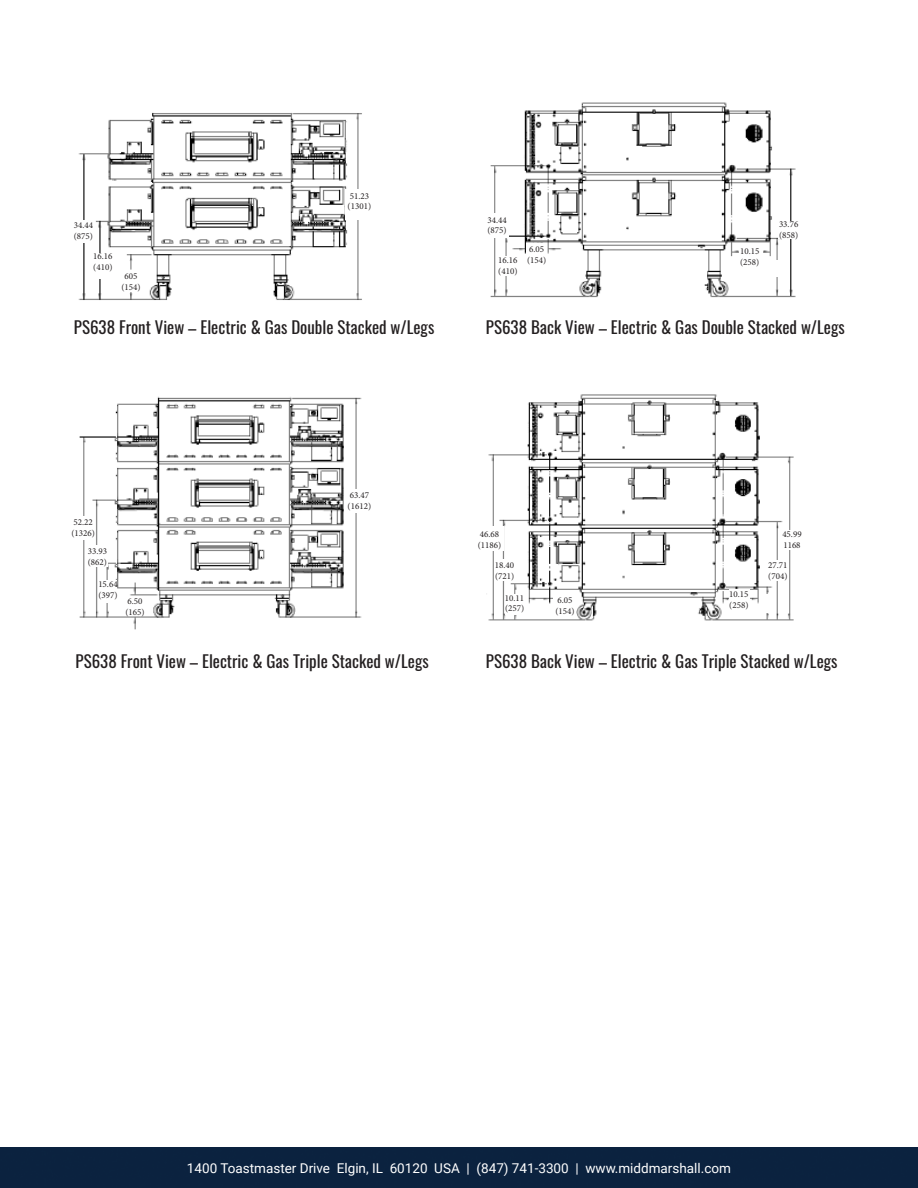
<style>
.page{position:relative;width:918px;height:1188px;background:#fff}
.page>*{position:absolute;margin:0;border:0;box-sizing:border-box;transform-origin:0 0}
.t1{font:16.95px "Oswald";color:#231f20}
.t2{font:13.5px "Roboto";color:#fff}
.t3{font:9px/10.8px "Minion Pro";color:#231f20}
</style>
<div class="page">
<div style="left:0;top:1147px;width:918px;height:41px;background:#0b223f"></div>
<img style="left:78px;top:112px;width:284px;height:188px">
<img style="left:490px;top:102px;width:306px;height:196px">
<img style="left:79px;top:396px;width:283px;height:234px">
<img style="left:486px;top:394px;width:308px;height:227px">
<div style="left:72px;top:220px;width:23px;height:23px;background:#fff"></div>
<div style="left:91px;top:253px;width:21px;height:26px;background:#fff"></div>
<div style="left:119px;top:270px;width:25px;height:22px;background:#fff"></div>
<div style="left:346px;top:189px;width:28px;height:30px;background:#fff"></div>
<div style="left:71px;top:516px;width:24px;height:24px;background:#fff"></div>
<div style="left:86px;top:545px;width:22px;height:22px;background:#fff"></div>
<div style="left:100px;top:580px;width:17px;height:23px;background:#fff"></div>
<div style="left:126px;top:598px;width:20px;height:16px;background:#fff"></div>
<div style="left:346px;top:489px;width:22px;height:24px;background:#fff"></div>
<div style="left:486px;top:526px;width:17px;height:25px;background:#fff"></div>
<div style="left:495px;top:559px;width:24px;height:21px;background:#fff"></div>
<div style="left:505px;top:594px;width:21px;height:20px;background:#fff"></div>
<div style="left:780px;top:530px;width:24px;height:20px;background:#fff"></div>
<div style="left:769px;top:560px;width:17px;height:20px;background:#fff"></div>
<div style="left:729px;top:590px;width:21px;height:17px;background:#fff"></div>
<div style="left:760px;top:594px;width:14px;height:18px;background:#fff"></div>
<div style="left:554px;top:591px;width:19px;height:24px;background:#fff"></div>
<div style="left:486px;top:213px;width:23px;height:25px;background:#fff"></div>
<div style="left:500px;top:257px;width:17px;height:19px;background:#fff"></div>
<div style="left:527px;top:243px;width:19px;height:19px;background:#fff"></div>
<div style="left:739px;top:243px;width:23px;height:37px;background:#fff"></div>
<div style="left:761px;top:260px;width:26px;height:17px;background:#fff"></div>
<div style="left:778px;top:221px;width:26px;height:18px;background:#fff"></div>
<p class="t3" style="left:74px;top:220px;width:21px">34.44 (875)</p>
<p class="t3" style="left:93px;top:251px;width:21px">16.16 (410)</p>
<p class="t3" style="left:121px;top:271px;width:21px;text-align:center">605 (154)</p>
<p class="t3" style="left:348px;top:191px;width:25px">51.23 (1301)</p>
<p class="t3" style="left:487px;top:215px;width:21px">34.44 (875)</p>
<p class="t3" style="left:498px;top:255px;width:21px">16.16 (410)</p>
<p class="t3" style="left:527px;top:245px;width:21px">6.05 (154)</p>
<p class="t3" style="left:740px;top:247px;width:21px">10.15 (258)</p>
<p class="t3" style="left:779px;top:219px;width:21px">33.76 (858)</p>
<h1 class="t1" style="left:74px;top:320px;width:362px">PS638 Front View – Electric &amp; Gas Double Stacked w/Legs</h1>
<h1 class="t1" style="left:486px;top:320px;width:360px">PS638 Back View – Electric &amp; Gas Double Stacked w/Legs</h1>
<p class="t3" style="left:71px;top:517px;width:25px">52.22 (1326)</p>
<p class="t3" style="left:88px;top:546px;width:21px">33.93 (862)</p>
<p class="t3" style="left:98px;top:579px;width:21px">15.64 (397)</p>
<p class="t3" style="left:125px;top:596px;width:21px">6.50 (165)</p>
<p class="t3" style="left:348px;top:490px;width:25px">63.47 (1612)</p>
<p class="t3" style="left:478px;top:529px;width:25px">46.68 (1186)</p>
<p class="t3" style="left:495px;top:561px;width:21px">18.40 (721)</p>
<p class="t3" style="left:505px;top:593px;width:21px">10.11 (257)</p>
<p class="t3" style="left:556px;top:595px;width:21px">6.05 (154)</p>
<p class="t3" style="left:729px;top:589px;width:21px">10.15 (258)</p>
<p class="t3" style="left:782px;top:529px;width:21px">45.99<br>1168</p>
<p class="t3" style="left:768px;top:561px;width:21px">27.71 (704)</p>
<h1 class="t1" style="left:76px;top:654px;width:355px">PS638 Front View – Electric &amp; Gas Triple Stacked w/Legs</h1>
<h1 class="t1" style="left:486px;top:654px;width:353px">PS638 Back View – Electric &amp; Gas Triple Stacked w/Legs</h1>
<h2 class="t2" style="left:187px;top:1158px;width:545px">1400 Toastmaster Drive Elgin, IL 60120 USA | (847) 741-3300 | www.middmarshall.com</h2>
</div>
